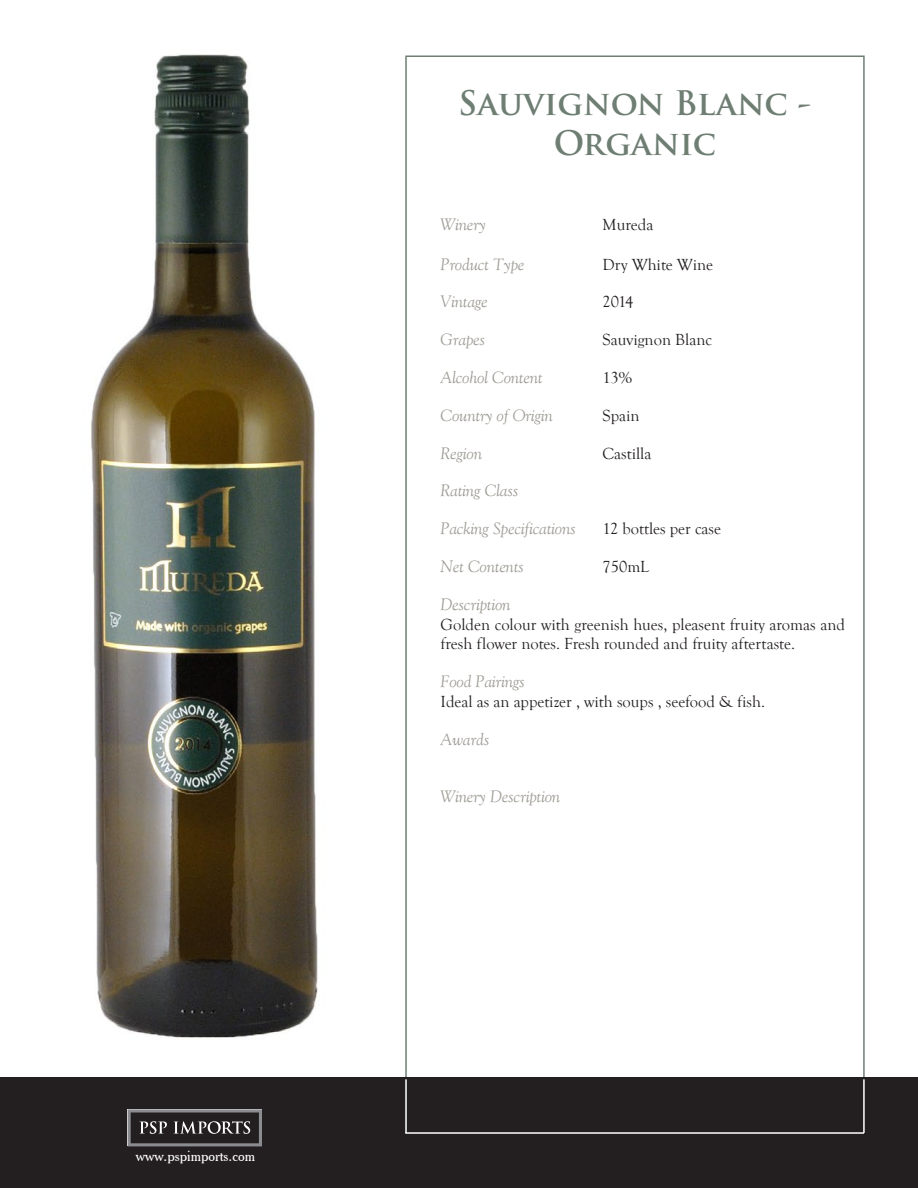
<style>
.page{position:relative;width:918px;height:1188px;background:#fff}
.page>*{position:absolute;margin:0;border:0;box-sizing:border-box;transform-origin:0 0}
.t1{font:700 33px/39.6px "Trajan Pro";letter-spacing:-.005em;color:#6e7e73;text-align:center}
.t2{font:16.5px/19.8px "Goudy Old Style T";color:#231f20}
.t3{font:16.5px "Goudy Old Style Italic BT";color:#a09d96}
.t4{font:15px "Cheltenham BT";color:#fff}
</style>
<div class="page">
<div style="left:405px;top:56px;width:460px;height:1027px;background:#fff;border:2px solid #6e7e73"></div>
<div style="left:0;top:1078px;width:918px;height:110px;background:#231f20"></div>
<hr style="left:405px;top:1079px;width:2px;height:54px;background:#fff">
<hr style="left:863px;top:1079px;width:2px;height:54px;background:#fff">
<hr style="left:405px;top:1132px;width:459px;height:2px;background:#fff">
<svg style="left:128px;top:1109px;width:134px;height:37px"></svg>
<img style="left:91px;top:54px;width:227px;height:984px">
<p class="t4" style="left:136px;top:1147px;width:121px">www.pspimports.com</p>
<p class="t1" style="left:458px;top:84px;width:355px">Sauvignon Blanc -<br>Organic</p>
<p class="t3" style="left:441px;top:214px;width:47px">Winery</p>
<p class="t2" style="left:603px;top:215px;width:52px">Mureda</p>
<p class="t3" style="left:441px;top:254px;width:86px">Product Type</p>
<p class="t2" style="left:603px;top:255px;width:112px">Dry White Wine</p>
<p class="t3" style="left:441px;top:292px;width:49px">Vintage</p>
<p class="t2" style="left:603px;top:293px;width:32px">2014</p>
<p class="t3" style="left:441px;top:329px;width:46px">Grapes</p>
<p class="t2" style="left:603px;top:330px;width:111px">Sauvignon Blanc</p>
<p class="t3" style="left:441px;top:367px;width:104px">Alcohol Content</p>
<p class="t2" style="left:603px;top:368px;width:31px">13%</p>
<p class="t3" style="left:441px;top:405px;width:114px">Country of Origin</p>
<p class="t2" style="left:603px;top:406px;width:39px">Spain</p>
<p class="t3" style="left:441px;top:443px;width:43px">Region</p>
<p class="t2" style="left:603px;top:444px;width:50px">Castilla</p>
<p class="t3" style="left:441px;top:481px;width:79px">Rating Class</p>
<p class="t3" style="left:441px;top:518px;width:137px">Packing Specifications</p>
<p class="t2" style="left:603px;top:519px;width:120px">12 bottles per case</p>
<p class="t3" style="left:441px;top:556px;width:85px">Net Contents</p>
<p class="t2" style="left:603px;top:557px;width:48px">750mL</p>
<p class="t3" style="left:441px;top:594px;width:72px">Description</p>
<p class="t2" style="left:441px;top:615px;width:406px">Golden colour with greenish hues, pleasent fruity aromas and fresh flower notes. Fresh rounded and fruity aftertaste.</p>
<p class="t3" style="left:441px;top:671px;width:86px">Food Pairings</p>
<p class="t2" style="left:441px;top:692px;width:326px">Ideal as an appetizer , with soups , seefood &amp; fish.</p>
<p class="t3" style="left:441px;top:729px;width:50px">Awards</p>
<p class="t3" style="left:441px;top:787px;width:121px">Winery Description</p>
</div>
